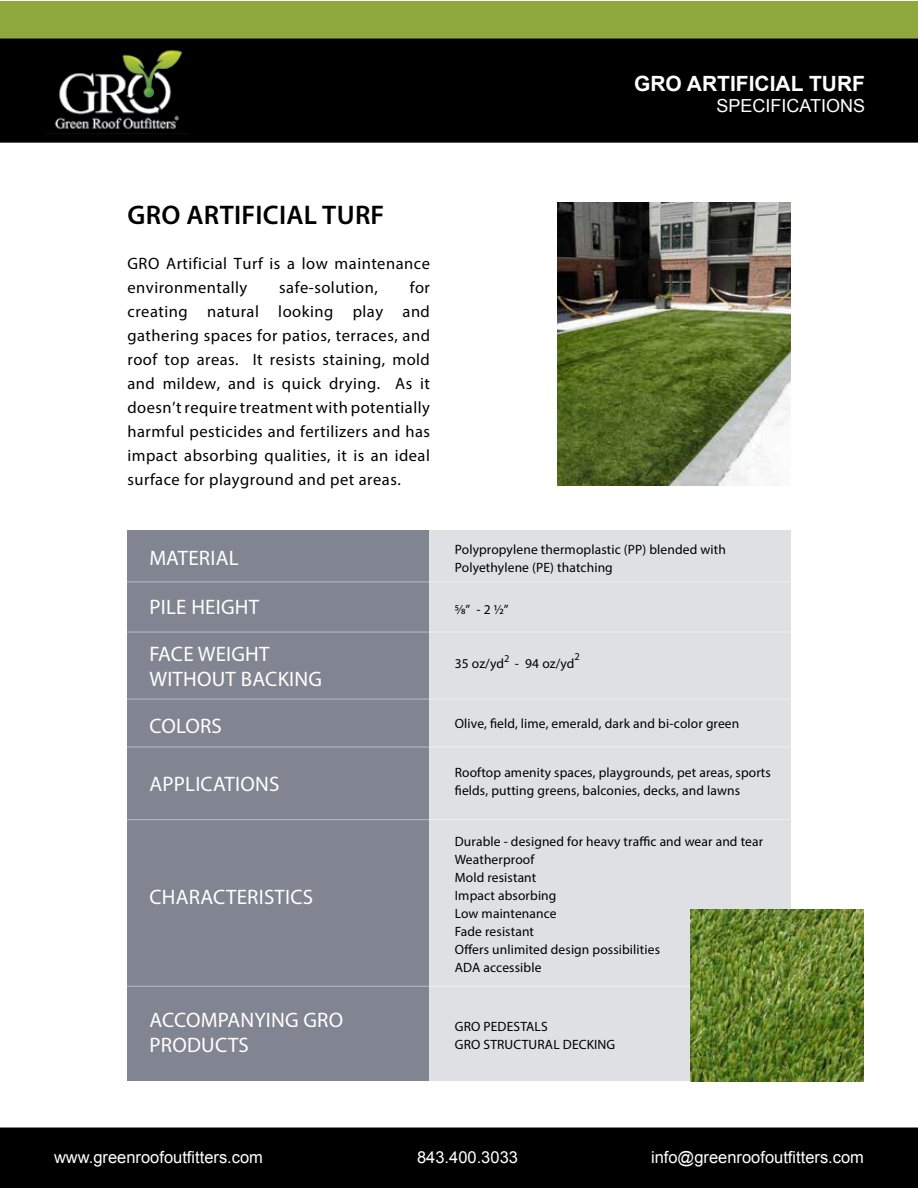
<style>
.page{position:relative;width:918px;height:1188px;background:#fff}
.page>*{position:absolute;margin:0;border:0;box-sizing:border-box;transform-origin:0 0}
.t1{font:600 27px "Myriad Pro";letter-spacing:.01em;color:#000}
.t2{font:21px/25.5px "Myriad Pro";letter-spacing:.01em;color:#fff}
.t3{font:700 21px "Arial";color:#fff}
.t4{font:18px "Arial";color:#fff}
.t5{font:16.5px/24px "Myriad Pro";letter-spacing:.03em;color:#000}
.t6{font:16.5px "Arial";color:#fff}
.t7{font:13.5px/18px "Myriad Pro";letter-spacing:.01em;color:#000}
.t8{font:10.5px "Myriad Pro";color:#000}
</style>
<div class="page">
<div style="left:1px;top:1px;width:917px;height:38px;background:#8ea83e"></div>
<div style="left:1px;top:39px;width:916px;height:103px;background:#000"></div>
<div style="left:0;top:39px;width:918px;height:104px;border:2px solid #000"></div>
<img style="left:54px;top:49px;width:129px;height:81px">
<div style="left:1px;top:1128px;width:916px;height:59px;background:#000"></div>
<div style="left:0;top:1128px;width:918px;height:60px;border:2px solid #000"></div>
<img style="left:557px;top:203px;width:233px;height:282px">
<div style="left:361px;top:530px;width:429px;height:551px;background:#dee0e3"></div>
<div style="left:128px;top:530px;width:301px;height:551px;background:#818491"></div>
<hr style="left:72px;top:632px;width:809px;height:1px;background:#fff">
<hr style="left:72px;top:581px;width:816px;height:1px;background:#fff">
<hr style="left:70px;top:699px;width:817px;height:1px;background:#fff">
<hr style="left:72px;top:747px;width:809px;height:1px;background:#fff">
<hr style="left:72px;top:819px;width:816px;height:1px;background:#fff">
<hr style="left:66px;top:986px;width:816px;height:1px;background:#fff">
<img style="left:690px;top:910px;width:174px;height:171px">
<h2 class="t3" style="left:634px;top:70px;width:232px">GRO ARTIFICIAL TURF</h2>
<h3 class="t4" style="left:716px;top:94px;width:150px">SPECIFICATIONS</h3>
<h1 class="t1" style="left:128px;top:198px;width:258px">GRO ARTIFICIAL TURF</h1>
<p class="t5" style="left:128px;top:251px;width:304px">GRO Artificial Turf is a low maintenance environmentally</p>
<p class="t5" style="left:128px;top:275px;width:304px;text-align:justify;text-indent:282px">for creating natural looking play and gathering spaces for patios, terraces, and roof top areas. It resists staining, mold and mildew, and is quick drying. As it doesn’t require treatment with potentially harmful pesticides and fertilizers and has impact absorbing qualities, it is an ideal surface for playground and pet areas.</p>
<p class="t5" style="left:279px;top:275px;width:100px">safe-solution,</p>
<h2 class="t2" style="left:149px;top:545px;width:91px">MATERIAL</h2>
<h2 class="t2" style="left:149px;top:594px;width:111px">PILE HEIGHT</h2>
<h2 class="t2" style="left:149px;top:641px;width:174px">FACE WEIGHT<br>WITHOUT BACKING</h2>
<h2 class="t2" style="left:149px;top:713px;width:74px">COLORS</h2>
<h2 class="t2" style="left:149px;top:771px;width:132px">APPLICATIONS</h2>
<h2 class="t2" style="left:149px;top:884px;width:165px">CHARACTERISTICS</h2>
<h2 class="t2" style="left:149px;top:1007px;width:195px">ACCOMPANYING GRO<br>PRODUCTS</h2>
<p class="t7" style="left:455px;top:540px;width:273px">Polypropylene thermoplastic (PP) blended with<br>Polyethylene (PE) thatching</p>
<p class="t7" style="left:455px;top:600px;width:55px">5/8” - 2 1/2”</p>
<p class="t7" style="left:455px;top:654px;width:121px">35 oz/yd<sup>2</sup> - 94 oz/yd</p>
<p class="t8" style="left:575px;top:650px;width:7px">2</p>
<p class="t7" style="left:455px;top:714px;width:286px">Olive, field, lime, emerald, dark and bi-color green</p>
<p class="t7" style="left:455px;top:763px;width:318px">Rooftop amenity spaces, playgrounds, pet areas, sports fields, putting greens, balconies, decks, and lawns</p>
<p class="t7" style="left:455px;top:832px;width:310px">Durable - designed for heavy traffic and wear and tear<br>Weatherproof<br>Mold resistant<br>Impact absorbing<br>Low maintenance<br>Fade resistant<br>Offers unlimited design possibilities<br>ADA accessible</p>
<p class="t7" style="left:455px;top:1017px;width:162px">GRO PEDESTALS<br>GRO STRUCTURAL DECKING</p>
<p class="t6" style="left:54px;top:1147px;width:211px">www.greenroofoutfitters.com</p>
<p class="t6" style="left:417px;top:1147px;width:102px">843.400.3033</p>
<p class="t6" style="left:651px;top:1147px;width:214px">info@greenroofoutfitters.com</p>
</div>
